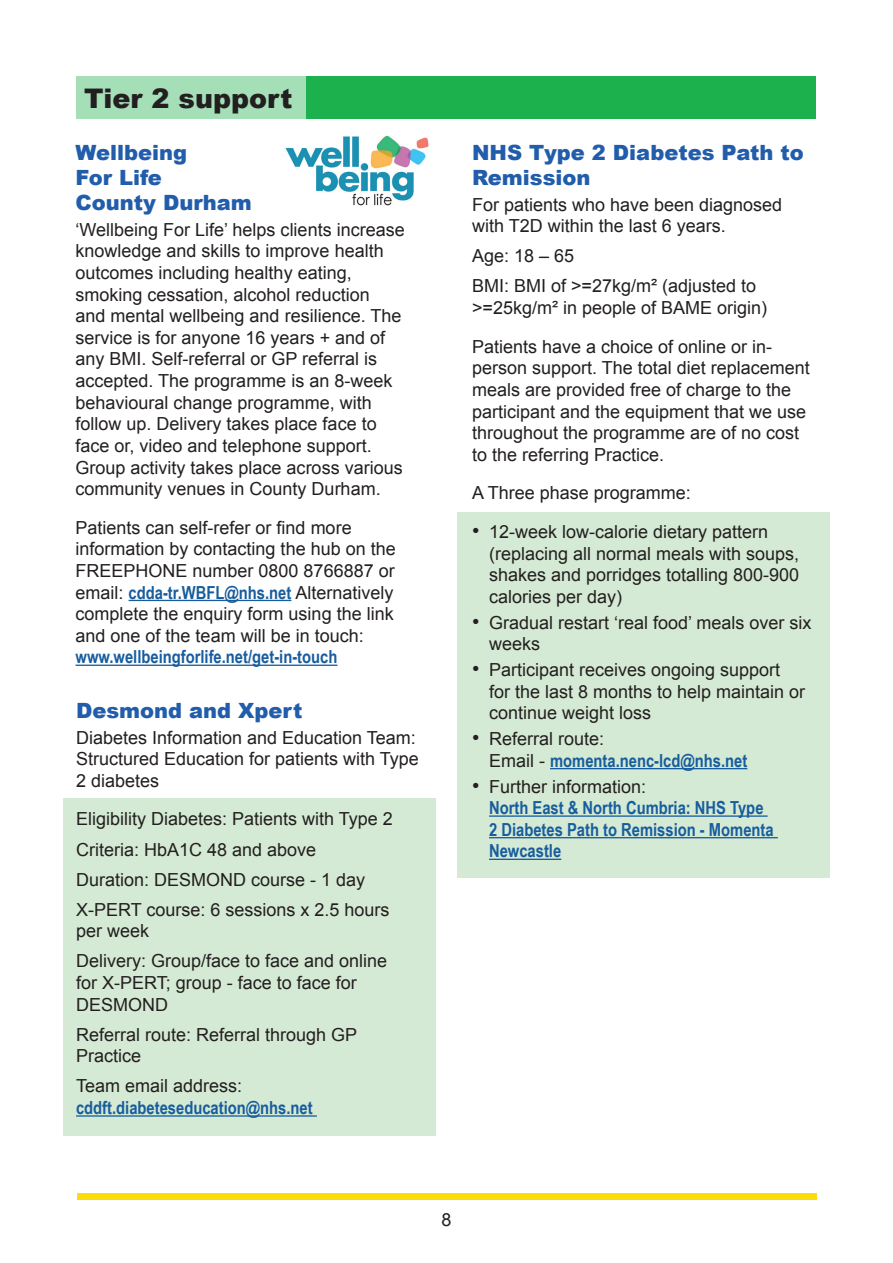
<style>
.page{position:relative;width:893px;height:1263px;background:#fff}
.page>*{position:absolute;margin:0;border:0;box-sizing:border-box;transform-origin:0 0}
.H2_black{font:900 27px "Arial";color:#231f20}
.Para_body_text_12pt{font:900 21px/25.2px "Arial";color:#215dab}
.H3_sub_heading_blue{font:900 21px/25.2px "Arial";color:#215dab}
.Para_body_text_12pt-2{font:18px/21.6px "Arial";color:#231f20}
.Para_body_text_12pt-3{font:700 18px/21.6px "Arial Narrow";color:#175d9e}
.s1{font-family:"Arial Narrow";font-weight:700;color:#175d9e}
.s2{font-family:"Arial";font-weight:400;color:#231f20}
.s3{font-size:21px}
.s4{font-family:"Arial";font-weight:400;font-size:21px;color:#231f20}
</style>
<div class="page">
<div style="left:63px;top:798px;width:373px;height:337px;background:#d5ead4"></div>
<div style="left:457px;top:512px;width:373px;height:366px;background:#d5ead4"></div>
<div style="left:77px;top:1193px;width:739px;height:6px;background:#fadd0b"></div>
<div style="left:76px;top:77px;width:739px;height:42px;background:#1db14d"></div>
<div style="left:76px;top:77px;width:230px;height:42px;background:#a4dfb7"></div>
<hr style="left:129px;top:600px;width:162px;height:1px;background:#175d9e">
<hr style="left:76px;top:665px;width:261px;height:1px;background:#175d9e">
<hr style="left:550px;top:768px;width:197px;height:1px;background:#175d9e">
<hr style="left:489px;top:815px;width:279px;height:2px;background:#175d9e">
<hr style="left:489px;top:837px;width:289px;height:1px;background:#175d9e">
<hr style="left:489px;top:859px;width:72px;height:1px;background:#175d9e">
<img style="left:285px;top:135px;width:144px;height:71px">
<hr style="left:76px;top:1115px;width:241px;height:2px;background:#175d9e">
<p class="H2_black" style="left:84px;top:78px;width:210px">Tier 2 support</p>
<p class="H3_sub_heading_blue" style="left:76px;top:139px;width:178px">Wellbeing<br>For Life<br>County Durham</p>
<p class="Para_body_text_12pt-2" style="left:76px;top:219px;width:331px">‘Wellbeing For Life’ helps clients increase knowledge and skills to improve health outcomes including healthy eating, smoking cessation, alcohol reduction<br>and mental wellbeing and resilience. The service is for anyone 16 years + and of any BMI. Self-referral or GP referral is accepted. The programme is an 8-week behavioural change programme, with follow up. Delivery takes place face to face or, video and telephone support.<br>Group activity takes place across various community venues in County Durham.</p>
<p class="Para_body_text_12pt-2" style="left:76px;top:517px;width:322px">Patients can self-refer or find more information by contacting the hub on the FREEPHONE number 0800 8766887 or email: <span class="s1">cdda-tr.WBFL@nhs.net</span> Alternatively complete the enquiry form using the link and one of the team will be in touch: <span class="s1">www.wellbeingforlife.net/get-in-touch</span></p>
<p class="Para_body_text_12pt" style="left:76px;top:697px;width:228px">Desmond and Xpert</p>
<p class="Para_body_text_12pt-2" style="left:76px;top:727px;width:344px">Diabetes Information and Education Team:<br>Structured Education for patients with Type<br>2 diabetes</p>
<p class="Para_body_text_12pt-2" style="left:76px;top:808px;width:318px">Eligibility Diabetes: Patients with Type 2</p>
<p class="Para_body_text_12pt-2" style="left:76px;top:839px;width:242px">Criteria: HbA1C 48 and above</p>
<p class="Para_body_text_12pt-2" style="left:76px;top:869px;width:291px">Duration: DESMOND course - 1 day</p>
<p class="Para_body_text_12pt-2" style="left:76px;top:899px;width:315px">X-PERT course: 6 sessions x 2.5 hours per week</p>
<p class="Para_body_text_12pt-2" style="left:76px;top:950px;width:313px">Delivery: Group/face to face and online for X-PERT; group - face to face for<br>DESMOND</p>
<p class="Para_body_text_12pt-2" style="left:76px;top:1024px;width:283px">Referral route: Referral through GP<br>Practice</p>
<p class="Para_body_text_12pt-3" style="left:76px;top:1074px;width:238px"><span class="s2">Team email address: </span>cddft.diabeteseducation@nhs.net</p>
<p class="Para_body_text_12pt" style="left:472px;top:139px;width:333px">NHS Type 2 Diabetes Path to<br>Remission</p>
<p class="Para_body_text_12pt-2" style="left:472px;top:194px;width:312px">For patients who have been diagnosed with T2D within the last 6 years.</p>
<p class="Para_body_text_12pt-2" style="left:472px;top:245px;width:104px">Age: 18 – 65</p>
<p class="Para_body_text_12pt-2" style="left:472px;top:276px;width:297px">BMI: BMI of &gt;=27kg/m² (adjusted to &gt;=25kg/m² in people of BAME origin)</p>
<p class="Para_body_text_12pt-2" style="left:472px;top:336px;width:339px">Patients have a choice of online or in&shy;person support. The total diet replacement meals are provided free of charge to the participant and the equipment that we use throughout the programme are of no cost to the referring Practice.</p>
<p class="Para_body_text_12pt-2" style="left:472px;top:482px;width:220px">A Three phase programme:</p>
<p class="Para_body_text_12pt-2" style="left:489px;top:521px;width:312px;text-indent:-17px"><span class="s3">•</span> 12-week low-calorie dietary pattern (replacing all normal meals with soups, shakes and porridges totalling 800-900 calories per day)</p>
<p class="Para_body_text_12pt-2" style="left:489px;top:612px;width:324px;text-indent:-17px"><span class="s3">•</span> Gradual restart ‘real food’ meals over six weeks</p>
<p class="Para_body_text_12pt-2" style="left:489px;top:659px;width:318px;text-indent:-17px"><span class="s3">•</span> Participant receives ongoing support for the last 8 months to help maintain or continue weight loss</p>
<p class="Para_body_text_12pt-3" style="left:489px;top:727px;width:260px;text-indent:-17px"><span class="s4">•</span> <span class="s2">Referral route:<br>Email -</span> momenta.nenc-lcd@nhs.net</p>
<p class="Para_body_text_12pt-3" style="left:489px;top:774px;width:286px;text-indent:-17px"><span class="s4">•</span> <span class="s2">Further information:<br></span>North East &amp; North Cumbria: NHS Type<br>2 Diabetes Path to Remission - Momenta<br>Newcastle</p>
<p class="Para_body_text_12pt-2" style="left:441px;top:1209px;width:12px">8</p>
</div>
